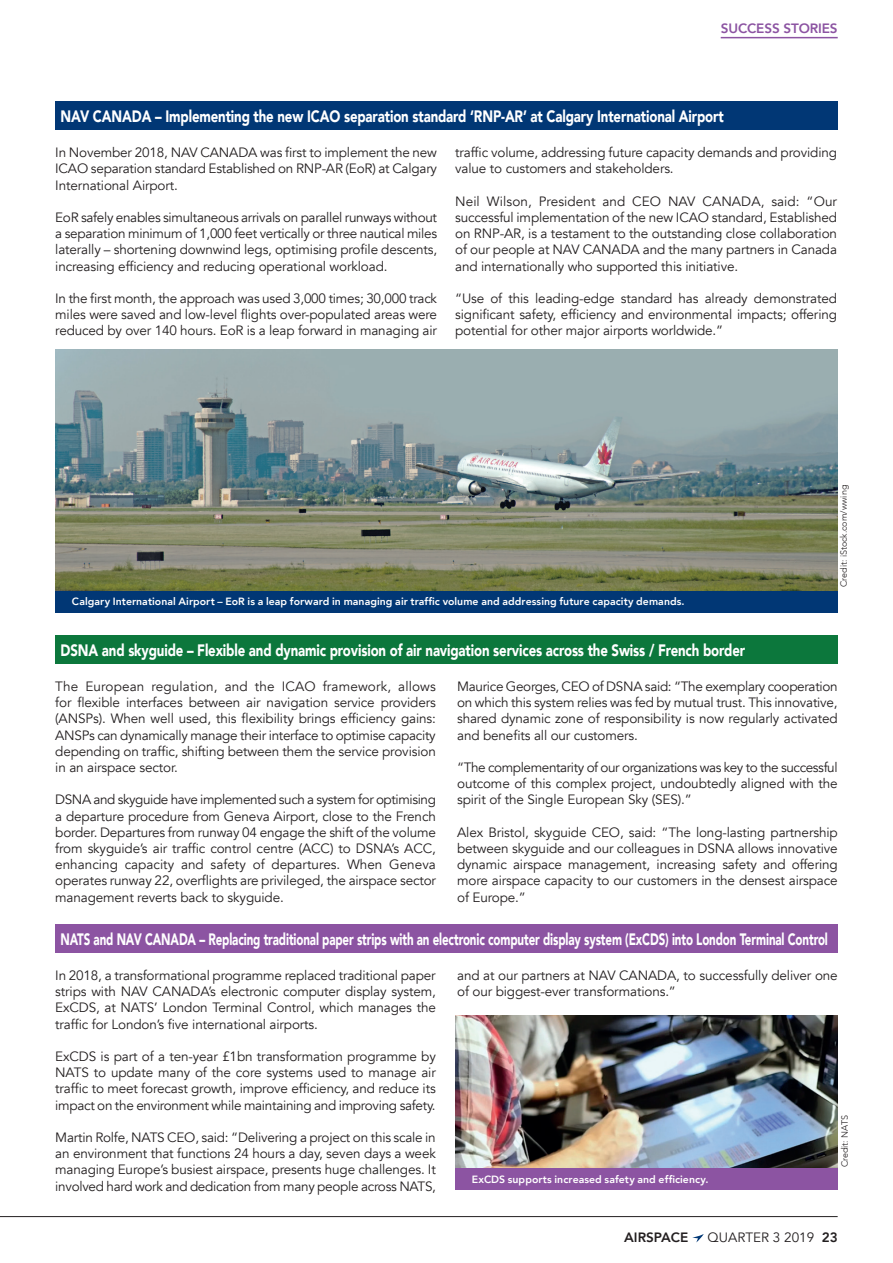
<style>
.page{position:relative;width:893px;height:1263px;background:#fff}
.page>*{position:absolute;margin:0;border:0;box-sizing:border-box;transform-origin:0 0}
.t1{font:900 16.5px "Avenir";letter-spacing:-.01em;color:#fff;scale:.8 1}
.t2{font:900 16.5px "Avenir";letter-spacing:-.01em;color:#fff;scale:.7 1}
.t3{font:13.5px/16.2px "Avenir";letter-spacing:-.01em;color:#231f20;text-align:justify}
.t4{font:800 13.5px "Avenir";letter-spacing:-.01em;color:#8c54a2}
.t5{font:800 13.5px "Avenir";color:#231f20}
.t6{font:800 10.5px "Avenir";letter-spacing:.005em;color:#fff}
.t7{font:300 9px "Avenir";color:#231f20}
.s1{font-weight:800}
</style>
<div class="page">
<svg style="left:692px;top:1234px;width:12px;height:8px"></svg>
<hr style="left:721px;top:37px;width:117px;height:1px;background:#8c54a2">
<img style="left:55px;top:349px;width:783px;height:242px">
<div style="left:55px;top:102px;width:783px;height:28px;background:#013775"></div>
<div style="left:55px;top:591px;width:783px;height:22px;background:#013775"></div>
<div style="left:55px;top:635px;width:783px;height:29px;background:#0c773c"></div>
<div style="left:55px;top:924px;width:783px;height:29px;background:#8c54a2"></div>
<img style="left:455px;top:1015px;width:383px;height:153px">
<div style="left:455px;top:1168px;width:383px;height:22px;background:#8c54a2"></div>
<hr style="left:0;top:1216px;width:838px;height:1px;background:#231f20">
<p class="t4" style="left:721px;top:17px;width:118px">SUCCESS STORIES</p>
<p class="t1" style="left:61px;top:102px;width:830px">NAV CANADA – Implementing the new ICAO separation standard ‘RNP-AR’ at Calgary International Airport</p>
<p class="t3" style="left:55px;top:145px;width:383px">In November 2018, NAV CANADA was first to implement the new ICAO separation standard Established on RNP-AR (EoR) at Calgary International Airport.</p>
<p class="t3" style="left:55px;top:209px;width:383px">EoR safely enables simultaneous arrivals on parallel runways without a separation minimum of 1,000 feet vertically or three nautical miles laterally – shortening downwind legs, optimising profile descents, increasing efficiency and reducing operational workload.</p>
<p class="t3" style="left:55px;top:290px;width:383px">In the first month, the approach was used 3,000 times; 30,000 track miles were saved and low-level flights over-populated areas were reduced by over 140 hours. EoR is a leap forward in managing air</p>
<p class="t3" style="left:455px;top:145px;width:383px">traffic volume, addressing future capacity demands and providing value to customers and stakeholders.</p>
<p class="t3" style="left:455px;top:193px;width:383px">Neil Wilson, President and CEO NAV CANADA, said: “Our successful implementation of the new ICAO standard, Established on RNP-AR, is a testament to the outstanding close collaboration of our people at NAV CANADA and the many partners in Canada and internationally who supported this initiative.</p>
<p class="t3" style="left:455px;top:290px;width:383px">“Use of this leading-edge standard has already demonstrated significant safety, efficiency and environmental impacts; offering potential for other major airports worldwide.”</p>
<p class="t7" style="left:838px;top:587px;width:104px;rotate:-90deg">Credit: iStock.com/wwing</p>
<p class="t6" style="left:72px;top:593px;width:614px">Calgary International Airport – EoR is a leap forward in managing air traffic volume and addressing future capacity demands.</p>
<p class="t1" style="left:61px;top:636px;width:857px">DSNA and skyguide – Flexible and dynamic provision of air navigation services across the Swiss / French border</p>
<p class="t3" style="left:55px;top:678px;width:382px">The European regulation, and the ICAO framework, allows for flexible interfaces between air navigation service providers (ANSPs). When well used, this flexibility brings efficiency gains:<br>ANSPs can dynamically manage their interface to optimise capacity depending on traffic, shifting between them the service provision in an airspace sector.</p>
<p class="t3" style="left:55px;top:792px;width:382px">DSNA and skyguide have implemented such a system for optimising a departure procedure from Geneva Airport, close to the French border. Departures from runway 04 engage the shift of the volume from skyguide’s air traffic control centre (ACC) to DSNA’s ACC, enhancing capacity and safety of departures. When Geneva operates runway 22, overflights are privileged, the airspace sector management reverts back to skyguide.</p>
<p class="t3" style="left:457px;top:678px;width:382px">Maurice Georges, CEO of DSNA said: “The exemplary cooperation on which this system relies was fed by mutual trust. This innovative, shared dynamic zone of responsibility is now regularly activated and benefits all our customers.</p>
<p class="t3" style="left:457px;top:759px;width:382px">“The complementarity of our organizations was key to the successful outcome of this complex project, undoubtedly aligned with the spirit of the Single European Sky (SES).”</p>
<p class="t3" style="left:457px;top:824px;width:382px">Alex Bristol, skyguide CEO, said: “The long-lasting partnership between skyguide and our colleagues in DSNA allows innovative dynamic airspace management, increasing safety and offering more airspace capacity to our customers in the densest airspace of Europe.”</p>
<p class="t2" style="left:61px;top:925px;width:1098px">NATS and NAV CANADA – Replacing traditional paper strips with an electronic computer display system (ExCDS) into London Terminal Control</p>
<p class="t3" style="left:55px;top:967px;width:382px">In 2018, a transformational programme replaced traditional paper strips with NAV CANADA’s electronic computer display system, ExCDS, at NATS’ London Terminal Control, which manages the traffic for London’s five international airports.</p>
<p class="t3" style="left:55px;top:1048px;width:382px">ExCDS is part of a ten-year £1bn transformation programme by NATS to update many of the core systems used to manage air traffic to meet forecast growth, improve efficiency, and reduce its impact on the environment while maintaining and improving safety.</p>
<p class="t3" style="left:55px;top:1129px;width:382px">Martin Rolfe, NATS CEO, said: “Delivering a project on this scale in an environment that functions 24 hours a day, seven days a week managing Europe’s busiest airspace, presents huge challenges. It involved hard work and dedication from many people across NATS,</p>
<p class="t3" style="left:457px;top:967px;width:382px">and at our partners at NAV CANADA, to successfully deliver one of our biggest-ever transformations.”</p>
<p class="t6" style="left:472px;top:1171px;width:238px">ExCDS supports increased safety and efficiency.</p>
<p class="t7" style="left:839px;top:1167px;width:54px;rotate:-90deg">Credit: NATS</p>
<p class="t5" style="left:624px;top:1227px;width:66px">AIRSPACE</p>
<p class="t3" style="left:707px;top:1230px;width:132px">QUARTER 3 2019 <span class="s1">23</span></p>
</div>
